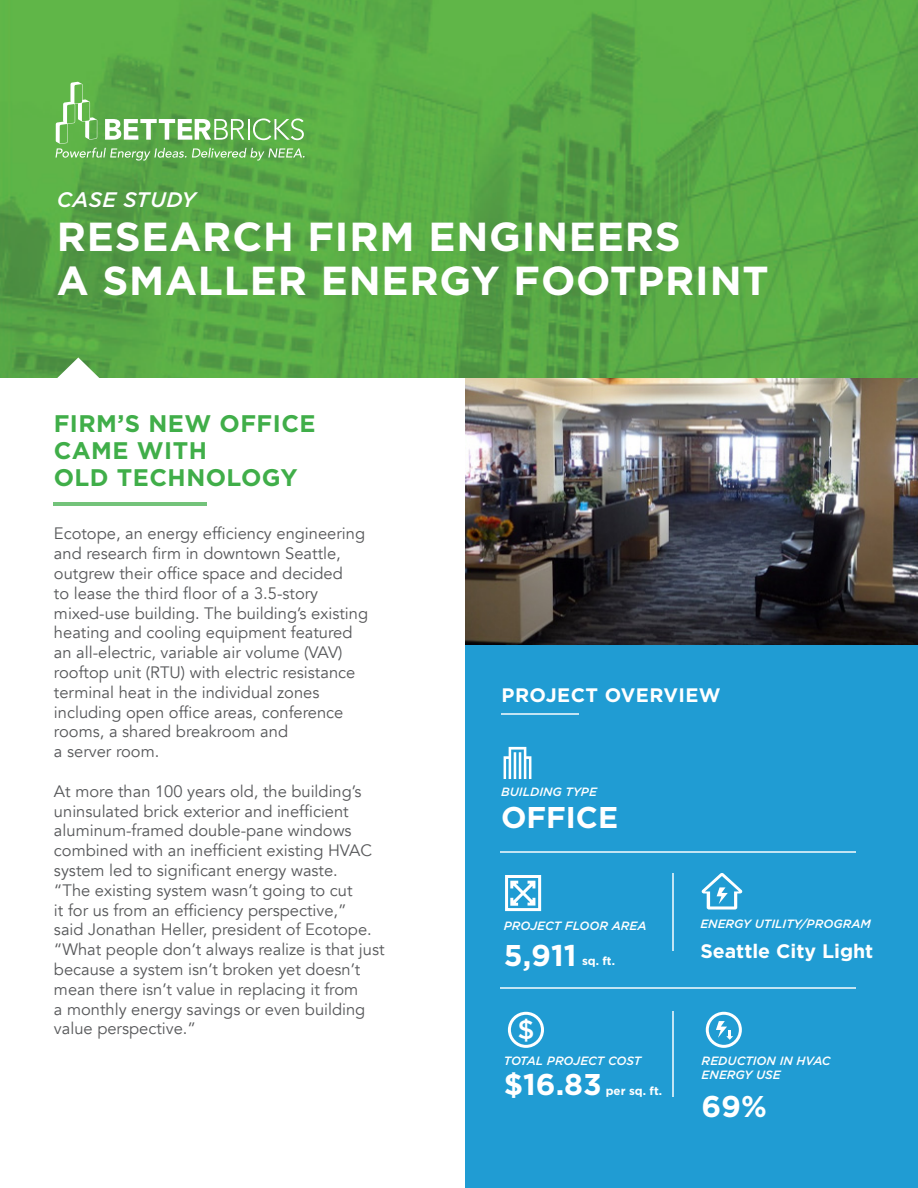
<style>
.page{position:relative;width:918px;height:1188px;background:#fff}
.page>*{position:absolute;margin:0;border:0;box-sizing:border-box;transform-origin:0 0}
.t1{font:700 40.5px "Gotham";letter-spacing:.02em;color:#fff}
.t2{font:700 30px "Gotham";color:#fff}
.t3{font:500 26.85px "Gotham";color:#fff}
.t4{font:700 24px "Gotham";letter-spacing:.02em;color:#40ae49}
.t5{font:italic 500 21px "Gotham";letter-spacing:.02em;color:#fff}
.t6{font:700 19.5px "Gotham";color:#fff}
.t7{font:700 19.5px "Gotham";letter-spacing:.02em;color:#fff}
.t8{font:16.5px/19.8px "Avenir";color:#57585a}
.t9{font:italic 500 12px "Gotham";color:#fff}
.t10{font:700 11.7px "Gotham";color:#fff}
</style>
<div class="page">
<div style="left:466px;top:324px;width:452px;height:864px;background:#209cd3"></div>
<hr style="left:54px;top:502px;width:153px;height:3px;background:#40ae49">
<svg style="left:504px;top:747px;width:27px;height:32px"></svg>
<div style="left:505px;top:875px;width:36px;height:36px;border:3px solid #fff"></div>
<svg style="left:508px;top:878px;width:30px;height:30px"></svg>
<hr style="left:672px;top:873px;width:2px;height:78px;background:#fff">
<hr style="left:672px;top:1012px;width:2px;height:85px;background:#fff">
<hr style="left:502px;top:713px;width:77px;height:2px;background:#fff">
<hr style="left:500px;top:851px;width:355px;height:1px;background:#fff">
<hr style="left:500px;top:987px;width:355px;height:2px;background:#fff">
<div style="left:508px;top:1012px;width:36px;height:36px;border:3px solid #fff;border-radius:50%"></div>
<svg style="left:701px;top:873px;width:41px;height:37px"></svg>
<img style="left:466px;top:378px;width:452px;height:266px">
<img style="left:0;top:0;width:918px;height:378px">
<svg style="left:56px;top:357px;width:44px;height:21px"></svg>
<svg style="left:56px;top:82px;width:249px;height:79px;background:#71b761"></svg>
<div style="left:706px;top:1012px;width:36px;height:36px;border:3px solid #fff;border-radius:50%"></div>
<svg style="left:716px;top:1021px;width:17px;height:19px"></svg>
<p class="t5" style="left:57px;top:186px;width:140px">CASE STUDY</p>
<p class="t1" style="left:57px;top:210px;width:626px">RESEARCH FIRM ENGINEERS</p>
<p class="t1" style="left:57px;top:254px;width:714px">A SMALLER ENERGY FOOTPRINT</p>
<p class="t4" style="left:54px;top:407px;width:264px">FIRM’S NEW OFFICE</p>
<p class="t4" style="left:54px;top:434px;width:155px">CAME WITH</p>
<p class="t4" style="left:54px;top:461px;width:245px">OLD TECHNOLOGY</p>
<p class="t8" style="left:54px;top:524px;width:313px">Ecotope, an energy efficiency engineering and research firm in downtown Seattle, outgrew their office space and decided</p>
<p class="t8" style="left:54px;top:584px;width:266px">to lease the third floor of a 3.5-story</p>
<p class="t8" style="left:54px;top:603px;width:316px">mixed-use building. The building’s existing heating and cooling equipment featured</p>
<p class="t8" style="left:54px;top:643px;width:303px">an all-electric, variable air volume (VAV) rooftop unit (RTU) with electric resistance terminal heat in the individual zones including open office areas, conference rooms, a shared breakroom and</p>
<p class="t8" style="left:54px;top:742px;width:107px">a server room.</p>
<p class="t8" style="left:54px;top:782px;width:332px">At more than 100 years old, the building’s uninsulated brick exterior and inefficient aluminum-framed double-pane windows combined with an inefficient existing HVAC system led to significant energy waste.<br>“The existing system wasn’t going to cut<br>it for us from an efficiency perspective,”<br>said Jonathan Heller, president of Ecotope. “What people don’t always realize is that just because a system isn’t broken yet doesn’t mean there isn’t value in replacing it from<br>a monthly energy savings or even building value perspective.”</p>
<p class="t7" style="left:502px;top:683px;width:221px">PROJECT OVERVIEW</p>
<p class="t9" style="left:501px;top:784px;width:97px">BUILDING TYPE</p>
<p class="t2" style="left:501px;top:798px;width:119px">OFFICE</p>
<p class="t9" style="left:504px;top:918px;width:144px">PROJECT FLOOR AREA</p>
<p class="t2" style="left:504px;top:935px;width:74px">5,911</p>
<p class="t10" style="left:582px;top:953px;width:35px">sq. ft.</p>
<h3 class="t3" style="left:517px;top:1012px;width:19px">$</h3>
<p class="t9" style="left:700px;top:916px;width:172px">ENERGY UTILITY/PROGRAM</p>
<p class="t6" style="left:700px;top:938px;width:175px">Seattle City Light</p>
<p class="t9" style="left:504px;top:1053px;width:139px">TOTAL PROJECT COST</p>
<p class="t9" style="left:702px;top:1053px;width:130px">REDUCTION IN HVAC</p>
<p class="t9" style="left:702px;top:1067px;width:81px">ENERGY USE</p>
<p class="t2" style="left:504px;top:1065px;width:100px">$16.83</p>
<p class="t10" style="left:606px;top:1083px;width:58px">per sq. ft.</p>
<p class="t2" style="left:702px;top:1087px;width:67px">69%</p>
</div>
